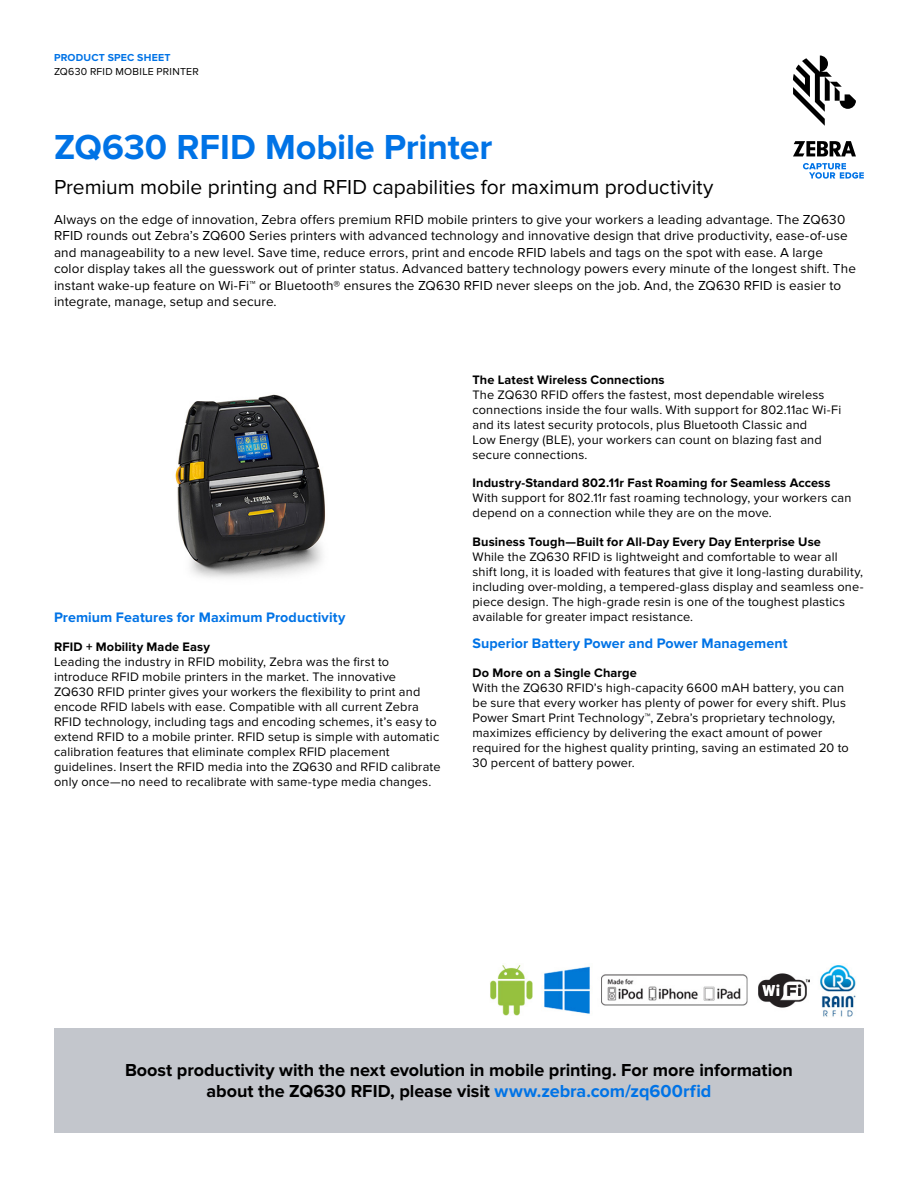
<style>
.page{position:relative;width:918px;height:1188px;background:#fff}
.page>*{position:absolute;margin:0;border:0;box-sizing:border-box;transform-origin:0 0}
.t1{font:700 36px "Proxima Nova";letter-spacing:-.005em;color:#0073e6}
.t2{font:21px "Proxima Nova";color:#000}
.t3{font:700 18px/21px "Proxima Nova";color:#000;text-align:center}
.t4{font:700 14.25px "Proxima Nova";letter-spacing:.005em;color:#0073e6}
.t5{font:13.5px/16.5px "Proxima Nova";letter-spacing:.01em;color:#000}
.t6{font:12.75px/15px "Proxima Nova";letter-spacing:.015em;color:#000}
.t7{font:700 12.75px "Proxima Nova";letter-spacing:.01em;color:#000}
.t8{font:10.5px "Proxima Nova";letter-spacing:.025em;color:#000}
.t9{font:700 10.5px "Proxima Nova";letter-spacing:.02em;color:#0073e6}
.s1{color:#0073e6}
</style>
<div class="page">
<div style="left:54px;top:1028px;width:810px;height:104px;background:#c3c6cc"></div>
<img style="left:490px;top:965px;width:366px;height:52px">
<img style="left:175px;top:394px;width:150px;height:184px">
<svg style="left:793px;top:56px;width:63px;height:70px"></svg>
<svg style="left:793px;top:141px;width:63px;height:15px"></svg>
<svg style="left:803px;top:163px;width:61px;height:16px"></svg>
<p class="t9" style="left:54px;top:51px;width:118px">PRODUCT SPEC SHEET</p>
<p class="t8" style="left:54px;top:66px;width:146px">ZQ630 RFID MOBILE PRINTER</p>
<h1 class="t1" style="left:54px;top:126px;width:440px">ZQ630 RFID Mobile Printer</h1>
<h2 class="t2" style="left:54px;top:175px;width:661px">Premium mobile printing and RFID capabilities for maximum productivity</h2>
<p class="t5" style="left:54px;top:211px;width:804px">Always on the edge of innovation, Zebra offers premium RFID mobile printers to give your workers a leading advantage. The ZQ630<br>RFID rounds out Zebra’s ZQ600 Series printers with advanced technology and innovative design that drive productivity, ease-of-use and manageability to a new level. Save time, reduce errors, print and encode RFID labels and tags on the spot with ease. A large color display takes all the guesswork out of printer status. Advanced battery technology powers every minute of the longest shift. The instant wake-up feature on Wi-Fi™ or Bluetooth® ensures the ZQ630 RFID never sleeps on the job. And, the ZQ630 RFID is easier to integrate, manage, setup and secure.</p>
<p class="t4" style="left:54px;top:609px;width:293px">Premium Features for Maximum Productivity</p>
<p class="t7" style="left:54px;top:639px;width:158px">RFID + Mobility Made Easy</p>
<p class="t6" style="left:54px;top:654px;width:388px">Leading the industry in RFID mobility, Zebra was the first to introduce RFID mobile printers in the market. The innovative<br>ZQ630 RFID printer gives your workers the flexibility to print and encode RFID labels with ease. Compatible with all current Zebra RFID technology, including tags and encoding schemes, it’s easy to extend RFID to a mobile printer. RFID setup is simple with automatic calibration features that eliminate complex RFID placement guidelines. Insert the RFID media into the ZQ630 and RFID calibrate only once—no need to recalibrate with same-type media changes.</p>
<p class="t7" style="left:472px;top:372px;width:194px">The Latest Wireless Connections</p>
<p class="t6" style="left:472px;top:387px;width:370px">The ZQ630 RFID offers the fastest, most dependable wireless connections inside the four walls. With support for 802.11ac Wi-Fi and its latest security protocols, plus Bluetooth Classic and<br>Low Energy (BLE), your workers can count on blazing fast and secure connections.</p>
<p class="t7" style="left:472px;top:476px;width:360px">Industry-Standard 802.11r Fast Roaming for Seamless Access</p>
<p class="t6" style="left:472px;top:491px;width:381px">With support for 802.11r fast roaming technology, your workers can depend on a connection while they are on the move.</p>
<p class="t7" style="left:472px;top:534px;width:350px">Business Tough—Built for All-Day Every Day Enterprise Use</p>
<p class="t6" style="left:472px;top:549px;width:393px">While the ZQ630 RFID is lightweight and comfortable to wear all shift long, it is loaded with features that give it long-lasting durability, including over-molding, a tempered-glass display and seamless one&shy;piece design. The high-grade resin is one of the toughest plastics available for greater impact resistance.</p>
<p class="t4" style="left:472px;top:635px;width:317px">Superior Battery Power and Power Management</p>
<p class="t7" style="left:472px;top:665px;width:166px">Do More on a Single Charge</p>
<p class="t6" style="left:472px;top:680px;width:378px">With the ZQ630 RFID’s high-capacity 6600 mAH battery, you can be sure that every worker has plenty of power for every shift. Plus Power Smart Print Technology™, Zebra’s proprietary technology, maximizes efficiency by delivering the exact amount of power required for the highest quality printing, saving an estimated 20 to 30 percent of battery power.</p>
<h3 class="t3" style="left:125px;top:1060px;width:669px">Boost productivity with the next evolution in mobile printing. For more information about the ZQ630 RFID, please visit <span class="s1">www.zebra.com/zq600rfid</span></h3>
</div>
